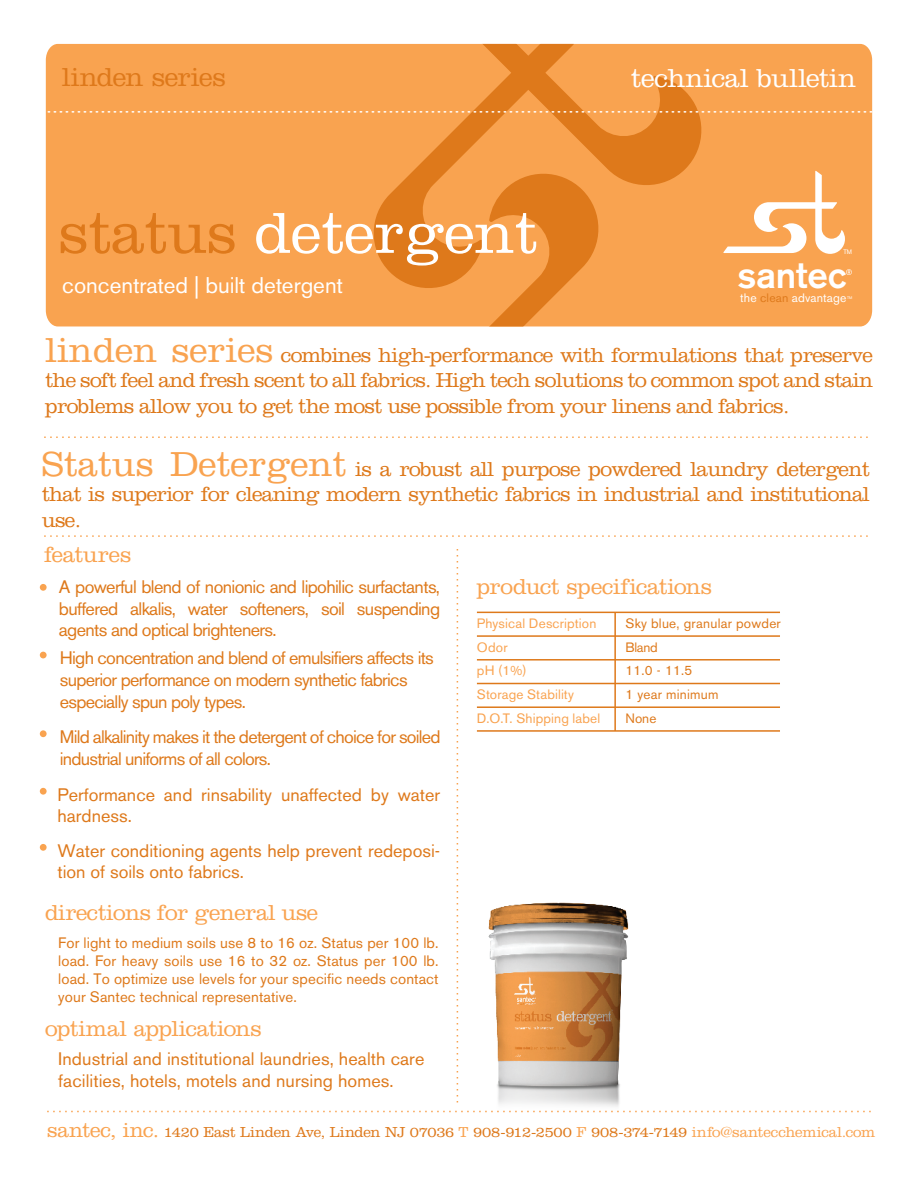
<style>
.page{position:relative;width:918px;height:1188px;background:#fff}
.page>*{position:absolute;margin:0;border:0;box-sizing:border-box;transform-origin:0 0}
.t1{font:300 60px "Clarendon";color:#fff}
.t2{font:500 36.45px "Akzidenz Grotesk BE";letter-spacing:-.005em;color:#fff}
.t3{font:300 27px "Clarendon";letter-spacing:-.005em;color:#fff}
.t4{font:300 27px "Clarendon";letter-spacing:-.02em;color:#de791b}
.t5{font:300 22.5px "Clarendon";letter-spacing:-.02em;color:#f9a350}
.t6{font:22.5px "Akzidenz Grotesk BE";color:#fff}
.t7{font:300 21px/25.2px "Clarendon";letter-spacing:-.035em;color:#de791b;text-align:justify}
.t8{font:18px/21.6px "Akzidenz Grotesk BE";letter-spacing:-.035em;color:#de791b}
.t9{font:18px/21.6px "Akzidenz Grotesk BE";color:#de791b}
.t10{font:18px/21.6px "Akzidenz Grotesk BE";letter-spacing:.005em;color:#de791b}
.t11{font:15px/18px "Akzidenz Grotesk BE";letter-spacing:.005em;color:#de791b;text-align:justify}
.t12{font:300 15px "Clarendon";letter-spacing:-.015em;color:#de791b}
.t13{font:13.5px "Akzidenz Grotesk BE";letter-spacing:.015em;color:#f9a350}
.t14{font:13.5px "Akzidenz Grotesk BE";letter-spacing:.015em;color:#de791b}
.t15{font:12.15px "Akzidenz Grotesk BE";letter-spacing:.015em;color:#fff}
.t16{font:6.45px "Akzidenz Grotesk BE";color:#fff}
.t17{font:3.9px "Akzidenz Grotesk BE";color:#fff}
.s1{color:#de791b}
.s2{font-size:36px;color:#f9a350}
.s3{font-size:21px;color:#f9a350}
.s4{color:#f9a350}
</style>
<div class="page">
<img style="left:473px;top:902px;width:164px;height:211px">
<svg style="left:46px;top:44px;width:826px;height:282px;background:#f59f4b"></svg>
<hr style="left:477px;top:612px;width:303px;height:1px;background:#de791b">
<hr style="left:477px;top:635px;width:303px;height:2px;background:#de791b">
<hr style="left:477px;top:659px;width:303px;height:2px;background:#de791b">
<hr style="left:477px;top:683px;width:303px;height:1px;background:#de791b">
<hr style="left:477px;top:706px;width:303px;height:2px;background:#de791b">
<hr style="left:477px;top:730px;width:303px;height:2px;background:#de791b">
<hr style="left:614px;top:612px;width:2px;height:119px;background:#de791b">
<div style="left:40px;top:730px;width:7px;height:7px;background:#f9a350;border-radius:50%"></div>
<div style="left:40px;top:788px;width:7px;height:7px;background:#f9a350;border-radius:50%"></div>
<svg style="left:44px;top:535px;width:824px;height:2px"></svg>
<svg style="left:47px;top:1111px;width:824px;height:1px"></svg>
<svg style="left:457px;top:549px;width:1px;height:553px"></svg>
<svg style="left:44px;top:436px;width:824px;height:2px"></svg>
<div style="left:40px;top:652px;width:7px;height:6px;background:#f9a350;border-radius:50%"></div>
<div style="left:40px;top:584px;width:7px;height:7px;background:#f9a350;border-radius:50%"></div>
<div style="left:40px;top:844px;width:7px;height:7px;background:#f9a350;border-radius:50%"></div>
<p class="t4" style="left:62px;top:61px;width:166px">linden series</p>
<p class="t3" style="left:631px;top:62px;width:227px">technical bulletin</p>
<h1 class="t1" style="left:59px;top:198px;width:481px"><span class="s1">status</span> detergent</h1>
<p class="t6" style="left:62px;top:271px;width:282px">concentrated | built detergent</p>
<p class="t16" style="left:843px;top:248px;width:10px">TM</p>
<h2 class="t2" style="left:737px;top:253px;width:110px">santec</h2>
<p class="t15" style="left:740px;top:291px;width:108px">the <span class="s1">clean</span> advantage</p>
<p class="t17" style="left:847px;top:295px;width:7px">TM</p>
<p class="t7" style="left:45px;top:342px;width:830px"><span class="s2">linden series</span> combines high-performance with formulations that preserve the soft feel and fresh scent to all fabrics. High tech solutions to common spot and stain problems allow you to get the most use possible from your linens and fabrics.</p>
<p class="t7" style="left:42px;top:456px;width:830px"><span class="s2">Status Detergent</span> is a robust all purpose powdered laundry detergent that is superior for cleaning modern synthetic fabrics in industrial and institutional use.</p>
<p class="t5" style="left:44px;top:542px;width:88px">features</p>
<p class="t8" style="left:59px;top:576px;width:383px;text-align:justify">A powerful blend of nonionic and lipohilic surfactants, buffered alkalis, water softeners, soil suspending agents and optical brighteners.</p>
<p class="t8" style="left:60px;top:647px;width:376px">High concentration and blend of emulsifiers affects its superior performance on modern synthetic fabrics especially spun poly types.</p>
<p class="t8" style="left:60px;top:726px;width:382px">Mild alkalinity makes it the detergent of choice for soiled industrial uniforms of all colors.</p>
<p class="t9" style="left:58px;top:784px;width:384px">Performance and rinsability unaffected by water hardness.</p>
<p class="t9" style="left:58px;top:840px;width:384px">Water conditioning agents help prevent redeposi&shy;tion of soils onto fabrics.</p>
<p class="t5" style="left:45px;top:900px;width:275px">directions for general use</p>
<p class="t11" style="left:58px;top:934px;width:382px">For light to medium soils use 8 to 16 oz. Status per 100 lb. load. For heavy soils use 16 to 32 oz. Status per 100 lb. load. To optimize use levels for your specific needs contact your Santec technical representative.</p>
<p class="t5" style="left:45px;top:1015px;width:218px">optimal applications</p>
<p class="t10" style="left:58px;top:1048px;width:368px">Industrial and institutional laundries, health care facilities, hotels, motels and nursing homes.</p>
<p class="t5" style="left:477px;top:573px;width:237px">product specifications</p>
<p class="t13" style="left:477px;top:615px;width:121px">Physical Description</p>
<p class="t14" style="left:625px;top:615px;width:157px">Sky blue, granular powder</p>
<p class="t13" style="left:477px;top:639px;width:32px">Odor</p>
<p class="t14" style="left:625px;top:639px;width:34px">Bland</p>
<p class="t13" style="left:477px;top:663px;width:51px">pH (1%)</p>
<p class="t14" style="left:625px;top:663px;width:68px">11.0 - 11.5</p>
<p class="t13" style="left:477px;top:710px;width:125px">D.O.T. Shipping label</p>
<p class="t13" style="left:477px;top:686px;width:99px">Storage Stability</p>
<p class="t14" style="left:625px;top:686px;width:94px">1 year minimum</p>
<p class="t14" style="left:625px;top:710px;width:32px">None</p>
<p class="t12" style="left:47px;top:1123px;width:830px"><span class="s3">santec, inc.</span> 1420 East Linden Ave, Linden NJ 07036 <span class="s4">T</span> 908-912-2500 <span class="s4">F</span> 908-374-7149 <span class="s4">info@santecchemical.com</span></p>
</div>
